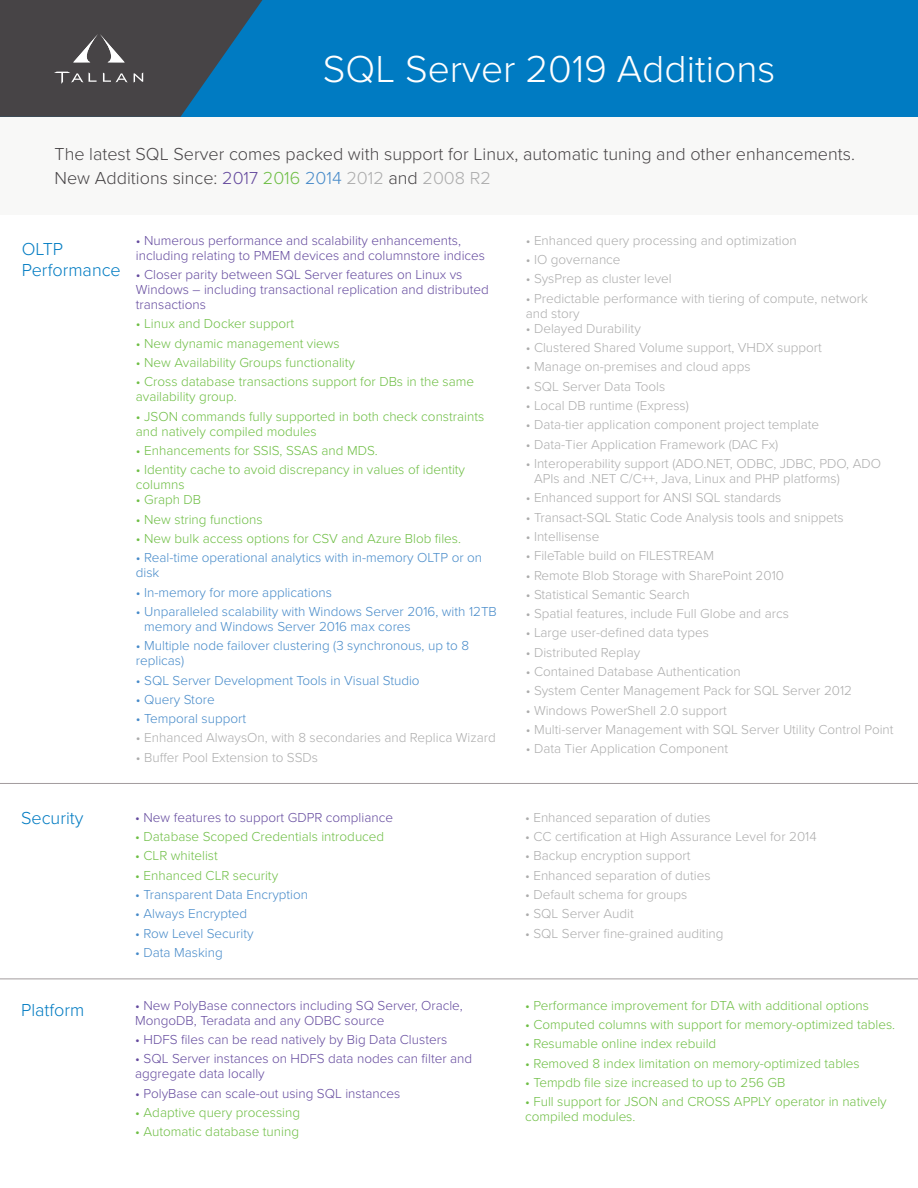
<style>
.page{position:relative;width:918px;height:1188px;background:#fff}
.page>*{position:absolute;margin:0;border:0;box-sizing:border-box;transform-origin:0 0}
.t1{font:300 39px "Proxima Nova";color:#fff}
.t2{font:300 18px "Proxima Nova";color:#474446}
.t3{font:300 18px/21px "Proxima Nova";color:#007bc2}
.t4{font:300 13.5px/15px "Proxima Nova";color:#acacac}
.t5{font:300 13.5px/15px "Proxima Nova";color:#6ebe44}
.t6{font:300 13.5px/15px "Proxima Nova";color:#644a9e}
.t7{font:300 13.5px/15px "Proxima Nova";color:#468ac9}
.s1{color:#64499d}
.s2{color:#6ebe44}
.s3{color:#468ac9}
.s4{color:#acacac}
</style>
<div class="page">
<div style="left:0;top:116px;width:918px;height:99px;background:#f8f8f7"></div>
<hr style="left:0;top:783px;width:918px;height:1px;background:#a29c9e">
<div style="left:0;top:0;width:918px;height:117px;background:#007bc2"></div>
<svg style="left:0;top:0;width:262px;height:117px"></svg>
<hr style="left:0;top:979px;width:918px;height:1px;background:#a29c9e">
<p class="t1" style="left:323px;top:40px;width:454px">SQL Server 2019 Additions</p>
<p class="t2" style="left:55px;top:140px;width:802px">The latest SQL Server comes packed with support for Linux, automatic tuning and other enhancements.</p>
<p class="t2" style="left:55px;top:164px;width:438px">New Additions since: <span class="s1">2017</span> <span class="s2">2016</span> <span class="s3">2014</span> <span class="s4">2012</span> and <span class="s4">2008 R2</span></p>
<p class="t3" style="left:22px;top:238px;width:101px">OLTP<br>Performance</p>
<p class="t6" style="left:136px;top:232px;width:351px">• Numerous performance and scalability enhancements, including relating to PMEM devices and columnstore indices</p>
<p class="t6" style="left:136px;top:266px;width:355px">• Closer parity between SQL Server features on Linux vs<br>Windows – including transactional replication and distributed transactions</p>
<p class="t5" style="left:136px;top:316px;width:160px">• Linux and Docker support</p>
<p class="t5" style="left:136px;top:335px;width:205px">• New dynamic management views</p>
<p class="t5" style="left:136px;top:354px;width:221px">• New Availability Groups functionality</p>
<p class="t5" style="left:136px;top:374px;width:340px">• Cross database transactions support for DBs in the same availability group.</p>
<p class="t5" style="left:136px;top:408px;width:350px">• JSON commands fully supported in both check constraints and natively compiled modules</p>
<p class="t5" style="left:136px;top:442px;width:243px">• Enhancements for SSIS, SSAS and MDS.</p>
<p class="t5" style="left:136px;top:462px;width:331px">• Identity cache to avoid discrepancy in values of identity</p>
<p class="t5" style="left:136px;top:477px;width:50px">columns</p>
<p class="t5" style="left:136px;top:492px;width:67px">• Graph DB</p>
<p class="t5" style="left:136px;top:511px;width:128px">• New string functions</p>
<p class="t5" style="left:136px;top:530px;width:327px">• New bulk access options for CSV and Azure Blob files.</p>
<p class="t7" style="left:136px;top:550px;width:348px">• Real-time operational analytics with in-memory OLTP or on disk</p>
<p class="t7" style="left:136px;top:584px;width:198px">• In-memory for more applications</p>
<p class="t7" style="left:144px;top:603px;width:354px;text-indent:-8px">• Unparalleled scalability with Windows Server 2016, with 12TB memory and Windows Server 2016 max cores</p>
<p class="t7" style="left:136px;top:637px;width:335px">• Multiple node failover clustering (3 synchronous, up to 8 replicas)</p>
<p class="t7" style="left:136px;top:672px;width:285px">• SQL Server Development Tools in Visual Studio</p>
<p class="t7" style="left:136px;top:691px;width:80px">• Query Store</p>
<p class="t7" style="left:136px;top:710px;width:112px">• Temporal support</p>
<p class="t4" style="left:136px;top:730px;width:361px">• Enhanced AlwaysOn, with 8 secondaries and Replica Wizard</p>
<p class="t4" style="left:136px;top:749px;width:184px">• Buffer Pool Extension to SSDs</p>
<p class="t3" style="left:21px;top:806px;width:64px">Security</p>
<p class="t3" style="left:21px;top:998px;width:65px">Platform</p>
<p class="t6" style="left:135px;top:809px;width:259px">• New features to support GDPR compliance</p>
<p class="t5" style="left:135px;top:828px;width:251px">• Database Scoped Credentials introduced</p>
<p class="t5" style="left:135px;top:848px;width:84px">• CLR whitelist</p>
<p class="t5" style="left:135px;top:867px;width:144px">• Enhanced CLR security</p>
<p class="t7" style="left:135px;top:886px;width:174px">• Transparent Data Encryption</p>
<p class="t7" style="left:135px;top:906px;width:113px">• Always Encrypted</p>
<p class="t7" style="left:135px;top:925px;width:120px">• Row Level Security</p>
<p class="t7" style="left:135px;top:944px;width:89px">• Data Masking</p>
<p class="t6" style="left:135px;top:997px;width:329px">• New PolyBase connectors including SQ Server, Oracle,<br>MongoDB, Teradata and any ODBC source</p>
<p class="t6" style="left:135px;top:1031px;width:313px">• HDFS files can be read natively by Big Data Clusters</p>
<p class="t6" style="left:135px;top:1051px;width:338px">• SQL Server instances on HDFS data nodes can filter and aggregate data locally</p>
<p class="t6" style="left:135px;top:1085px;width:267px">• PolyBase can scale-out using SQL instances</p>
<p class="t5" style="left:135px;top:1104px;width:166px">• Adaptive query processing</p>
<p class="t5" style="left:135px;top:1124px;width:165px">• Automatic database tuning</p>
<p class="t4" style="left:526px;top:232px;width:273px">• Enhanced query processing and optimization</p>
<p class="t4" style="left:526px;top:251px;width:96px">• IO governance</p>
<p class="t4" style="left:526px;top:271px;width:148px">• SysPrep as cluster level</p>
<p class="t4" style="left:526px;top:290px;width:344px">• Predictable performance with tiering of compute, network</p>
<p class="t4" style="left:526px;top:305px;width:55px">and story</p>
<p class="t4" style="left:526px;top:320px;width:117px">• Delayed Durability</p>
<p class="t4" style="left:526px;top:339px;width:298px">• Clustered Shared Volume support, VHDX support</p>
<p class="t4" style="left:526px;top:359px;width:226px">• Manage on-premises and cloud apps</p>
<p class="t4" style="left:526px;top:378px;width:141px">• SQL Server Data Tools</p>
<p class="t4" style="left:526px;top:397px;width:165px">• Local DB runtime (Express)</p>
<p class="t4" style="left:526px;top:417px;width:295px">• Data-tier application component project template</p>
<p class="t4" style="left:526px;top:436px;width:254px">• Data-Tier Application Framework (DAC Fx)</p>
<p class="t4" style="left:534px;top:455px;width:349px;text-indent:-8px">• Interoperability support (ADO.NET, ODBC, JDBC, PDO, ADO<br>APIs and .NET C/C++, Java, Linux and PHP platforms)</p>
<p class="t4" style="left:526px;top:490px;width:257px">• Enhanced support for ANSI SQL standards</p>
<p class="t4" style="left:526px;top:509px;width:319px">• Transact-SQL Static Code Analysis tools and snippets</p>
<p class="t4" style="left:526px;top:528px;width:75px">• Intellisense</p>
<p class="t4" style="left:526px;top:547px;width:190px">• FileTable build on FILESTREAM</p>
<p class="t4" style="left:526px;top:567px;width:260px">• Remote Blob Storage with SharePoint 2010</p>
<p class="t4" style="left:526px;top:586px;width:166px">• Statistical Semantic Search</p>
<p class="t4" style="left:526px;top:605px;width:265px">• Spatial features, include Full Globe and arcs</p>
<p class="t4" style="left:526px;top:625px;width:185px">• Large user-defined data types</p>
<p class="t4" style="left:526px;top:644px;width:116px">• Distributed Replay</p>
<p class="t4" style="left:526px;top:663px;width:217px">• Contained Database Authentication</p>
<p class="t4" style="left:526px;top:683px;width:328px">• System Center Management Pack for SQL Server 2012</p>
<p class="t4" style="left:526px;top:702px;width:203px">• Windows PowerShell 2.0 support</p>
<p class="t4" style="left:526px;top:721px;width:369px">• Multi-server Management with SQL Server Utility Control Point</p>
<p class="t4" style="left:526px;top:741px;width:204px">• Data Tier Application Component</p>
<p class="t4" style="left:525px;top:809px;width:187px">• Enhanced separation of duties</p>
<p class="t4" style="left:525px;top:828px;width:293px">• CC certification at High Assurance Level for 2014</p>
<p class="t4" style="left:525px;top:848px;width:167px">• Backup encryption support</p>
<p class="t4" style="left:525px;top:867px;width:187px">• Enhanced separation of duties</p>
<p class="t4" style="left:525px;top:886px;width:164px">• Default schema for groups</p>
<p class="t4" style="left:525px;top:906px;width:110px">• SQL Server Audit</p>
<p class="t4" style="left:525px;top:925px;width:200px">• SQL Server fine-grained auditing</p>
<p class="t5" style="left:525px;top:997px;width:345px">• Performance improvement for DTA with additional options</p>
<p class="t5" style="left:525px;top:1016px;width:372px">• Computed columns with support for memory-optimized tables.</p>
<p class="t5" style="left:525px;top:1036px;width:193px">• Resumable online index rebuild</p>
<p class="t5" style="left:525px;top:1055px;width:336px">• Removed 8 index limitation on memory-optimized tables</p>
<p class="t5" style="left:525px;top:1074px;width:262px">• Tempdb file size increased to up to 256 GB</p>
<p class="t5" style="left:525px;top:1094px;width:363px">• Full support for JSON and CROSS APPLY operator in natively compiled modules.</p>
</div>
